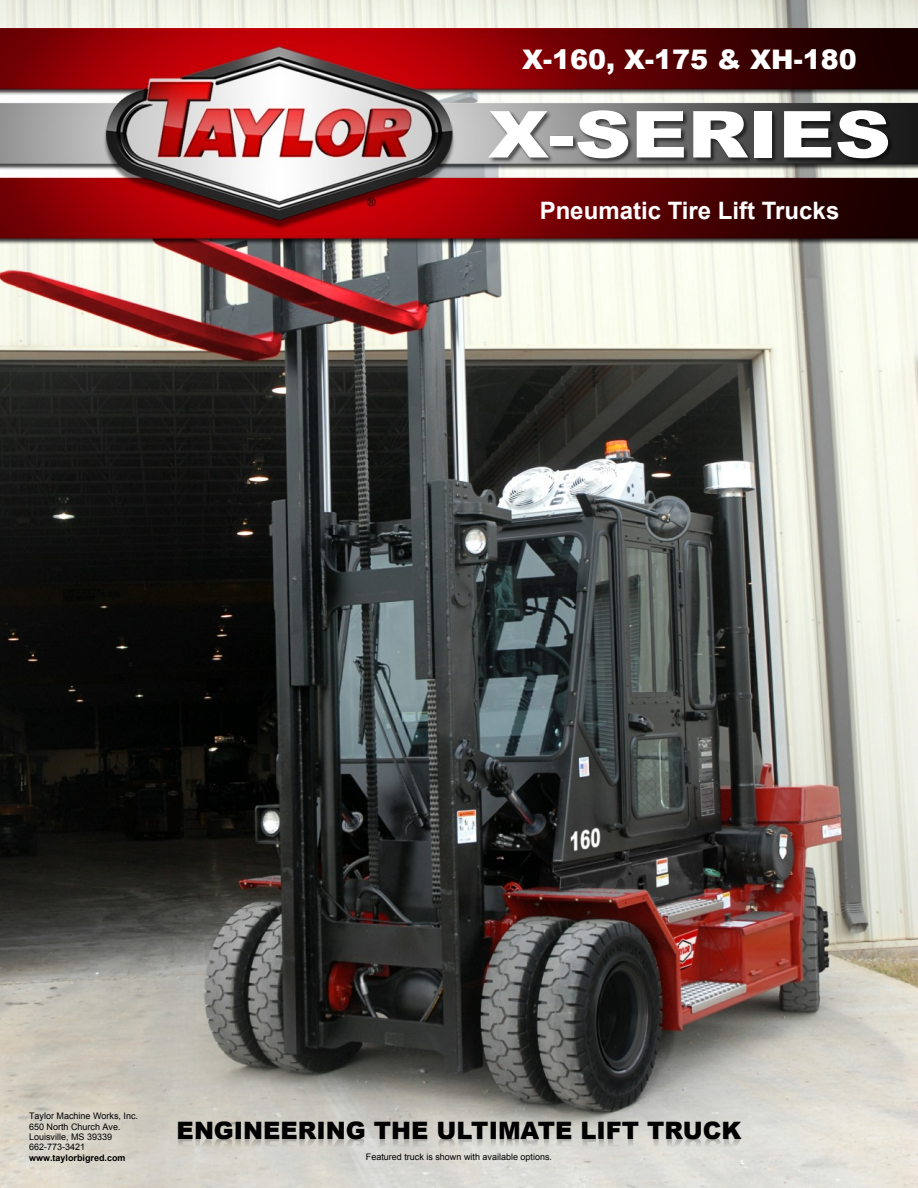
<style>
.page{position:relative;width:918px;height:1188px;background:#fff}
.page>*{position:absolute;margin:0;border:0;box-sizing:border-box;transform-origin:0 0}
.t1{font:900 64.8px "Arial";color:#fff;scale:1.21 1}
.t2{font:900 27px "Arial";color:#fff}
.t3{font:900 24px "Arial";color:#000}
.t4{font:700 24px "Arial";color:#fff}
.t5{font:9px/10.4px "Arial";color:#000}
.t6{font:700 9px "Arial";color:#000}
</style>
<div class="page">
<img style="left:0;top:0;width:918px;height:1188px">
<img style="left:0;top:28px;width:918px;height:216px">
<img style="left:487px;top:85px;width:431px;height:100px">
<img style="left:177px;top:1113px;width:574px;height:51px">
<h2 class="t2" style="left:522px;top:50px;width:336px">X-160, X-175 &amp; XH-180</h2>
<h1 class="t1" style="left:488px;top:111px;width:335px">X-SERIES</h1>
<h3 class="t4" style="left:540px;top:201px;width:301px">Pneumatic Tire Lift Trucks</h3>
<p class="t5" style="left:29px;top:1112px;width:111px">Taylor Machine Works, Inc.<br>650 North Church Ave.<br>Louisville, MS 39339<br>662-773-3421</p>
<p class="t6" style="left:29px;top:1154px;width:98px">www.taylorbigred.com</p>
<h3 class="t3" style="left:177px;top:1122px;width:566px">ENGINEERING THE ULTIMATE LIFT TRUCK</h3>
<p class="t5" style="left:366px;top:1153px;width:188px">Featured truck is shown with available options.</p>
</div>
